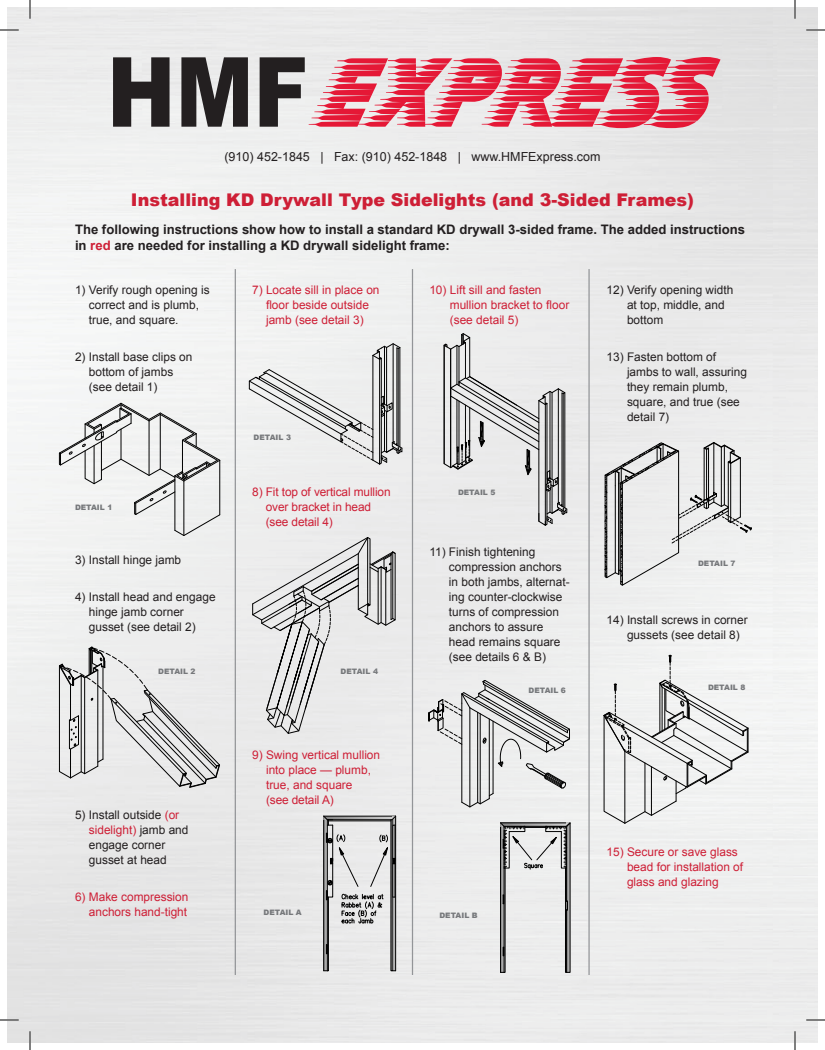
<style>
.page{position:relative;width:825px;height:1050px;background:#fff}
.page>*{position:absolute;margin:0;border:0;box-sizing:border-box;transform-origin:0 0}
.t1{font:900 17.5px "Arial";color:#ce1f36}
.t2{font:700 13.12px/16.2px "Arial";color:#231f20}
.t3{font:12.5px "Arial";color:#231f20}
.t4{font:11.88px/15px "Arial";color:#231f20}
.t5{font:11.88px/15px "Arial";color:#ce1f36}
.t6{font:900 7.5px "Arial";color:#76787b}
.s1{color:#ce1f36}
</style>
<div class="page">
<img style="left:8px;top:8px;width:810px;height:1034px">
<svg style="left:113px;top:57px;width:57px;height:70px;background:#5b5859"></svg>
<svg style="left:181px;top:57px;width:67px;height:70px;background:#514e4f"></svg>
<svg style="left:260px;top:57px;width:461px;height:71px;background:#da7987"></svg>
<hr style="left:220px;top:460px;width:1px;height:55px;background:#000">
<svg style="left:59px;top:403px;width:161px;height:133px"></svg>
<hr style="left:160px;top:414px;width:1px;height:55px;background:#000">
<svg style="left:59px;top:647px;width:161px;height:140px;background:#d4d4d4"></svg>
<svg style="left:252px;top:537px;width:144px;height:197px;background:#d4d4d4"></svg>
<svg style="left:249px;top:344px;width:153px;height:120px"></svg>
<svg style="left:428px;top:680px;width:142px;height:127px;background:#d4d4d4"></svg>
<svg style="left:605px;top:442px;width:147px;height:144px"></svg>
<hr style="left:618px;top:484px;width:1px;height:90px;background:#000">
<hr style="left:619px;top:484px;width:1px;height:90px;background:#000">
<svg style="left:604px;top:655px;width:145px;height:169px"></svg>
<svg style="left:500px;top:823px;width:71px;height:150px;background:#c8c8c8"></svg>
<hr style="left:235px;top:269px;width:1px;height:706px;background:#939598">
<hr style="left:412px;top:269px;width:1px;height:706px;background:#939598">
<hr style="left:588px;top:269px;width:2px;height:706px;background:#939598">
<svg style="left:444px;top:333px;width:123px;height:192px;background:#cecece"></svg>
<svg style="left:324px;top:816px;width:73px;height:156px;background:#c2c3c3"></svg>
<svg style="left:0;top:29px;width:19px;height:2px"></svg>
<svg style="left:806px;top:29px;width:19px;height:2px"></svg>
<svg style="left:0;top:1019px;width:19px;height:2px"></svg>
<svg style="left:806px;top:1019px;width:19px;height:2px"></svg>
<svg style="left:29px;top:0;width:2px;height:19px"></svg>
<svg style="left:29px;top:1031px;width:2px;height:19px"></svg>
<svg style="left:794px;top:0;width:2px;height:19px"></svg>
<svg style="left:794px;top:1031px;width:2px;height:19px"></svg>
<p class="t3" style="left:224px;top:148px;width:378px">(910) 452-1845 | Fax: (910) 452-1848 | www.HMFExpress.com</p>
<h1 class="t1" style="left:131px;top:187px;width:565px">Installing KD Drywall Type Sidelights (and 3-Sided Frames)</h1>
<p class="t2" style="left:75px;top:221px;width:672px">The following instructions show how to install a standard KD drywall 3-sided frame. The added instructions in <span class="s1">red</span> are needed for installing a KD drywall sidelight frame:</p>
<p class="t4" style="left:89px;top:282px;width:122px;text-indent:-14px">1) Verify rough opening is correct and is plumb, true, and square.</p>
<p class="t4" style="left:89px;top:350px;width:105px;text-indent:-14px">2) Install base clips on bottom of jambs (see detail 1)</p>
<p class="t5" style="left:252px;top:282px;width:129px;text-align:center">7) Locate sill in place on floor beside outside jamb (see detail 3)</p>
<p class="t5" style="left:450px;top:282px;width:121px;text-indent:-20px">10) Lift sill and fasten mullion bracket to floor (see detail 5)</p>
<p class="t4" style="left:627px;top:282px;width:108px;text-indent:-20px">12) Verify opening width at top, middle, and bottom</p>
<p class="t4" style="left:627px;top:350px;width:122px;text-indent:-20px">13) Fasten bottom of jambs to wall, assuring they remain plumb, square, and true (see detail 7)</p>
<p class="t6" style="left:75px;top:501px;width:39px">DETAIL 1</p>
<p class="t4" style="left:75px;top:552px;width:108px">3) Install hinge jamb</p>
<p class="t4" style="left:89px;top:590px;width:128px;text-indent:-14px">4) Install head and engage hinge jamb corner gusset (see detail 2)</p>
<p class="t6" style="left:158px;top:666px;width:39px">DETAIL 2</p>
<p class="t4" style="left:89px;top:807px;width:101px;text-indent:-14px">5) Install outside <span class="s1">(or sidelight)</span> jamb and engage corner gusset at head</p>
<p class="t5" style="left:75px;top:890px;width:115px;text-align:right">6) Make compression anchors hand-tight</p>
<p class="t6" style="left:254px;top:431px;width:39px">DETAIL 3</p>
<p class="t5" style="left:266px;top:485px;width:126px;text-indent:-14px">8) Fit top of vertical mullion over bracket in head (see detail 4)</p>
<p class="t6" style="left:341px;top:666px;width:39px">DETAIL 4</p>
<p class="t5" style="left:266px;top:747px;width:116px;text-indent:-14px">9) Swing vertical mullion into place — plumb, true, and square<br>(see detail A)</p>
<p class="t6" style="left:264px;top:907px;width:40px">DETAIL A</p>
<p class="t6" style="left:458px;top:487px;width:39px">DETAIL 5</p>
<p class="t4" style="left:449px;top:545px;width:122px;text-indent:-20px">11) Finish tightening compression anchors in both jambs, alternat&shy;ing counter-clockwise turns of compression anchors to assure head remains square (see details 6 &amp; B)</p>
<p class="t6" style="left:529px;top:685px;width:39px">DETAIL 6</p>
<p class="t6" style="left:698px;top:558px;width:39px">DETAIL 7</p>
<p class="t4" style="left:627px;top:612px;width:122px;text-indent:-20px">14) Install screws in corner gussets (see detail 8)</p>
<p class="t6" style="left:708px;top:682px;width:39px">DETAIL 8</p>
<p class="t6" style="left:439px;top:910px;width:40px">DETAIL B</p>
<p class="t5" style="left:627px;top:845px;width:118px;text-indent:-20px">15) Secure or save glass bead for installation of glass and glazing</p>
</div>
